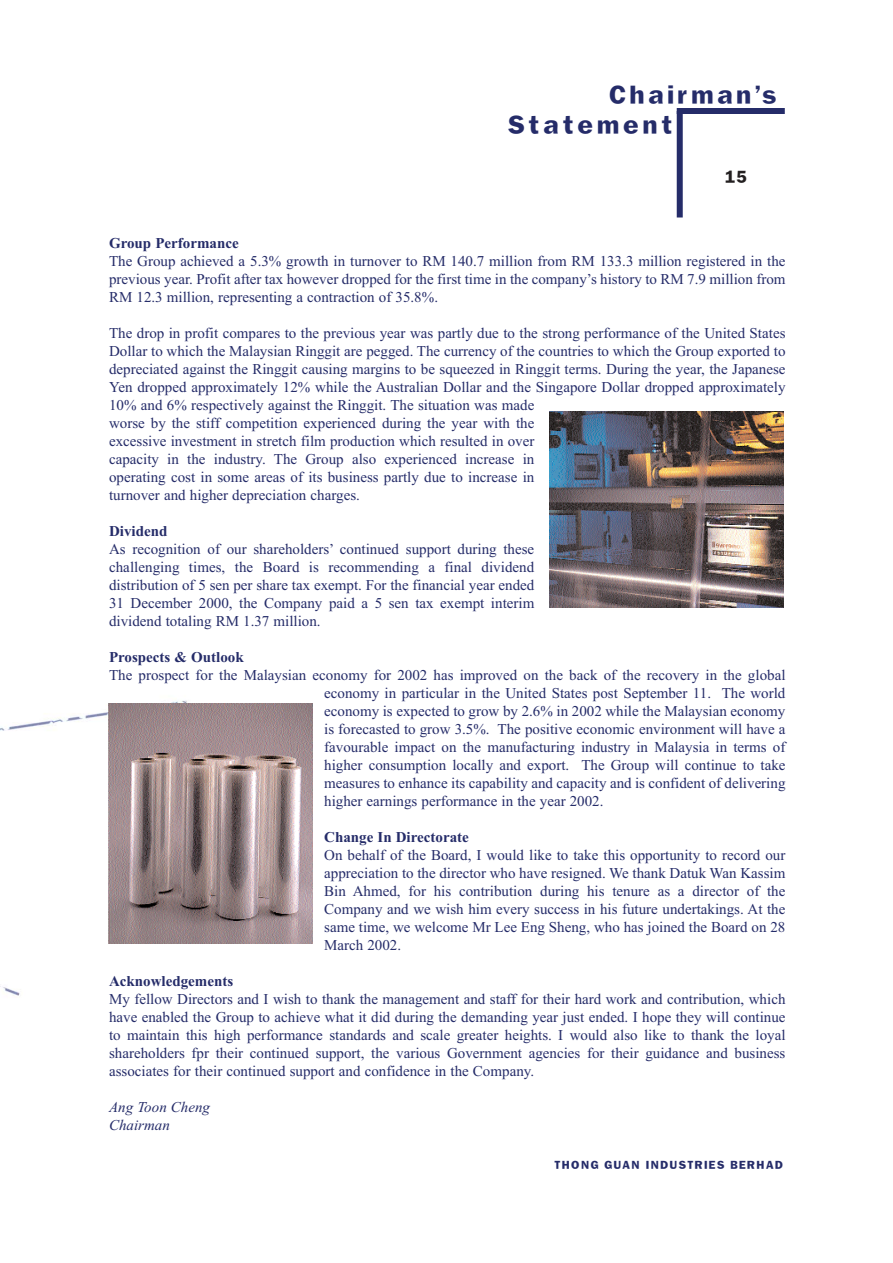
<style>
.page{position:relative;width:893px;height:1263px;background:#fff}
.page>*{position:absolute;margin:0;border:0;box-sizing:border-box;transform-origin:0 0}
.t1{font:27px/30px "Franklin Gothic Black SSK";letter-spacing:.12em;color:#252c69}
.t2{font:18px "Franklin Gothic Black SSK";color:#231f20}
.t3{font:15px/18px "Times New Roman";color:#252c69;text-align:justify}
.t4{font:700 15px "Times New Roman";color:#252c69}
.t5{font:italic 15px/18px "Times New Roman";color:#252c69}
.t6{font:12px "Franklin Gothic Black SSK";letter-spacing:.12em;color:#252c69}
</style>
<div class="page">
<div style="left:676px;top:108px;width:108px;height:6px;background:#252c69"></div>
<div style="left:676px;top:111px;width:6px;height:107px;background:#252c69"></div>
<img style="left:549px;top:412px;width:234px;height:196px">
<img style="left:108px;top:703px;width:204px;height:240px">
<h1 class="t1" style="left:507px;top:82px;width:271px;text-indent:102px">Chairman’s<br>Statement</h1>
<p class="t2" style="left:725px;top:171px;width:23px">15</p>
<p class="t4" style="left:109px;top:238px;width:131px">Group Performance</p>
<p class="t3" style="left:109px;top:254px;width:678px">The Group achieved a 5.3% growth in turnover to RM 140.7 million from RM 133.3 million registered in the previous year. Profit after tax however dropped for the first time in the company’s history to RM 7.9 million from RM 12.3 million, representing a contraction of 35.8%.</p>
<p class="t3" style="left:109px;top:326px;width:678px;text-align:left">The drop in profit compares to the previous year was partly due to the strong performance of the United States Dollar to which the Malaysian Ringgit are pegged. The currency of the countries to which the Group exported to depreciated against the Ringgit causing margins to be squeezed in Ringgit terms. During the year, the Japanese Yen dropped approximately 12% while the Australian Dollar and the Singapore Dollar dropped approximately 10% and 6% respectively against the Ringgit. The situation was made<br>worse by the stiff competition experienced during the year with the<br>excessive investment in stretch film production which resulted in over<br>capacity in the industry. The Group also experienced increase in<br>operating cost in some areas of its business partly due to increase in<br>turnover and higher depreciation charges.</p>
<p class="t4" style="left:109px;top:526px;width:60px">Dividend</p>
<p class="t3" style="left:109px;top:542px;width:427px">As recognition of our shareholders’ continued support during these challenging times, the Board is recommending a final dividend distribution of 5 sen per share tax exempt. For the financial year ended 31 December 2000, the Company paid a 5 sen tax exempt interim dividend totaling RM 1.37 million.</p>
<p class="t4" style="left:109px;top:652px;width:136px">Prospects &amp; Outlook</p>
<p class="t3" style="left:324px;top:668px;width:463px;text-indent:-215px">The prospect for the Malaysian economy for 2002 has improved on the back of the recovery in the global economy in particular in the United States post September 11. The world economy is expected to grow by 2.6% in 2002 while the Malaysian economy is forecasted to grow 3.5%. The positive economic environment will have a favourable impact on the manufacturing industry in Malaysia in terms of higher consumption locally and export. The Group will continue to take measures to enhance its capability and capacity and is confident of delivering higher earnings performance in the year 2002.</p>
<p class="t4" style="left:324px;top:832px;width:146px">Change In Directorate</p>
<p class="t3" style="left:324px;top:848px;width:463px">On behalf of the Board, I would like to take this opportunity to record our appreciation to the director who have resigned. We thank Datuk Wan Kassim Bin Ahmed, for his contribution during his tenure as a director of the Company and we wish him every success in his future undertakings. At the same time, we welcome Mr Lee Eng Sheng, who has joined the Board on 28<br>March 2002.</p>
<p class="t4" style="left:109px;top:976px;width:126px">Acknowledgements</p>
<p class="t3" style="left:109px;top:992px;width:678px">My fellow Directors and I wish to thank the management and staff for their hard work and contribution, which have enabled the Group to achieve what it did during the demanding year just ended. I hope they will continue to maintain this high performance standards and scale greater heights. I would also like to thank the loyal shareholders fpr their continued support, the various Government agencies for their guidance and business associates for their continued support and confidence in the Company.</p>
<p class="t5" style="left:109px;top:1100px;width:103px">Ang Toon Cheng<br>Chairman</p>
<p class="t6" style="left:554px;top:1161px;width:230px">THONG GUAN INDUSTRIES BERHAD</p>
</div>
